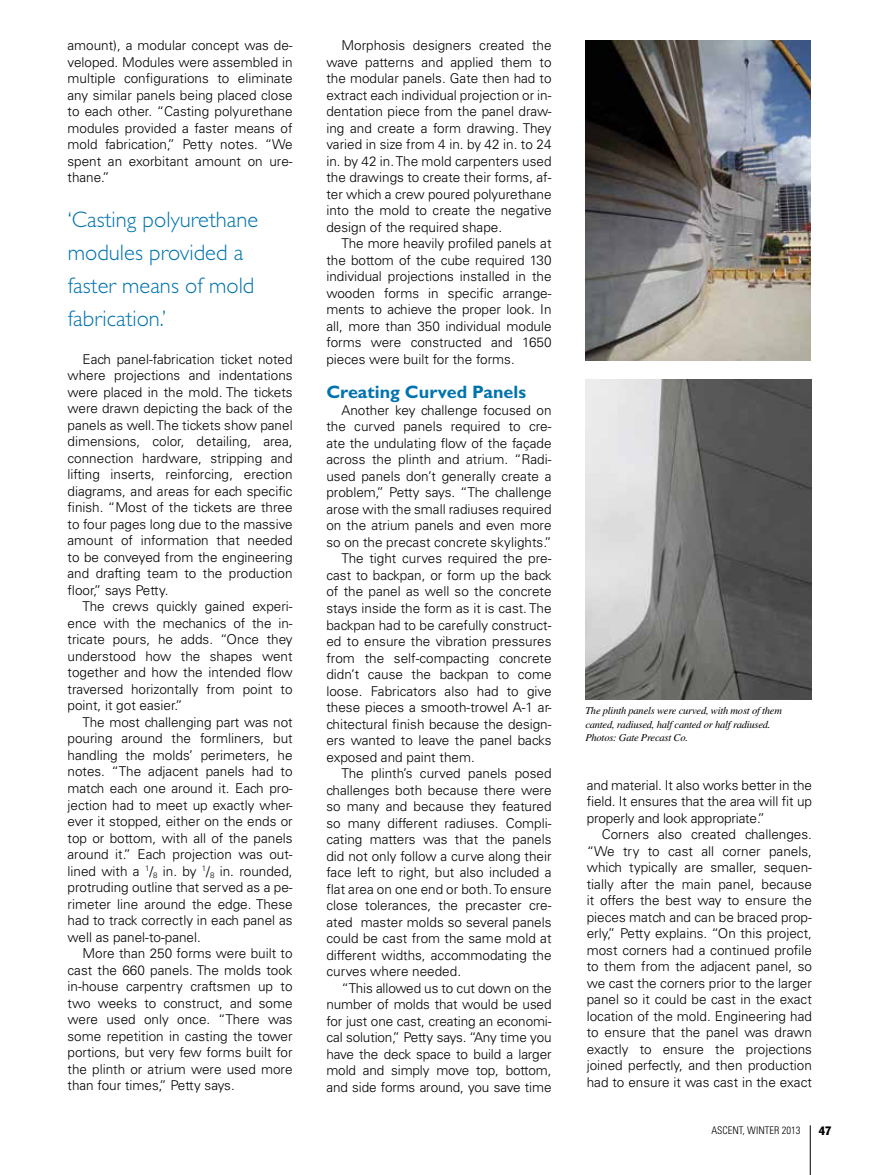
<style>
.page{position:relative;width:878px;height:1175px;background:#fff}
.page>*{position:absolute;margin:0;border:0;box-sizing:border-box;transform-origin:0 0}
.t1{font:300 22.5px/33px "Gill Sans Std";color:#0073ae}
.t2{font:700 18px "Gill Sans Std";color:#0073ae}
.t3{font:300 13.5px/16.5px "Univers LT Std";color:#000;text-align:justify}
.t4{font:condensed 12px "Franklin Gothic Std";color:#000}
.t5{font:italic 10.5px/13.5px "Times LT Std";letter-spacing:-.02em;color:#000}
.t6{font:300 condensed 10.5px "Univers LT Std";color:#000}
</style>
<div class="page">
<hr style="left:810px;top:1125px;width:1px;height:49px;background:#000">
<img style="left:585px;top:379px;width:226px;height:320px">
<img style="left:585px;top:40px;width:225px;height:320px">
<p class="t3" style="left:68px;top:37px;width:227px">amount), a modular concept was de&shy;veloped. Modules were assembled in multiple configurations to eliminate any similar panels being placed close to each other. “Casting polyurethane modules provided a faster means of mold fabrication,” Petty notes. “We spent an exorbitant amount on ure&shy;thane.”</p>
<h1 class="t1" style="left:68px;top:203px;width:192px">‘Casting polyurethane modules provided a faster means of mold fabrication.’</h1>
<p class="t3" style="left:68px;top:351px;width:227px;text-indent:15px">Each panel-fabrication ticket noted where projections and indentations were placed in the mold. The tickets were drawn depicting the back of the panels as well. The tickets show panel dimensions, color, detailing, area, connection hardware, stripping and lifting inserts, reinforcing, erection diagrams, and areas for each specific finish. “Most of the tickets are three to four pages long due to the massive amount of information that needed to be conveyed from the engineering and drafting team to the production floor,” says Petty.</p>
<p class="t3" style="left:68px;top:598px;width:227px;text-indent:15px">The crews quickly gained experi&shy;ence with the mechanics of the in&shy;tricate pours, he adds. “Once they understood how the shapes went together and how the intended flow traversed horizontally from point to point, it got easier.”</p>
<p class="t3" style="left:67px;top:714px;width:227px;text-indent:15px">The most challenging part was not pouring around the formliners, but handling the molds’ perimeters, he notes. “The adjacent panels had to match each one around it. Each pro&shy;jection had to meet up exactly wher&shy;ever it stopped, either on the ends or top or bottom, with all of the panels around it.” Each projection was out&shy;lined with a <sup>1</sup>/<sub>8</sub> in. by <sup>1</sup>/<sub>8</sub> in. rounded, protruding outline that served as a pe&shy;rimeter line around the edge. These had to track correctly in each panel as well as panel-to-panel.</p>
<p class="t3" style="left:67px;top:945px;width:227px;text-indent:15px">More than 250 forms were built to cast the 660 panels. The molds took in-house carpentry craftsmen up to two weeks to construct, and some were used only once. “There was some repetition in casting the tower portions, but very few forms built for the plinth or atrium were used more than four times,” Petty says.</p>
<p class="t3" style="left:326px;top:37px;width:227px;text-indent:15px">Morphosis designers created the wave patterns and applied them to the modular panels. Gate then had to extract each individual projection or in&shy;dentation piece from the panel draw&shy;ing and create a form drawing. They varied in size from 4 in. by 42 in. to 24 in. by 42 in. The mold carpenters used the drawings to create their forms, af&shy;ter which a crew poured polyurethane into the mold to create the negative design of the required shape.</p>
<p class="t3" style="left:326px;top:235px;width:227px;text-indent:15px">The more heavily profiled panels at the bottom of the cube required 130 individual projections installed in the wooden forms in specific arrange&shy;ments to achieve the proper look. In all, more than 350 individual module forms were constructed and 1650 pieces were built for the forms.</p>
<h2 class="t2" style="left:326px;top:382px;width:201px">Creating Curved Panels</h2>
<p class="t3" style="left:341px;top:402px;width:212px">Another key challenge focused on</p>
<p class="t3" style="left:326px;top:418px;width:226px">the curved panels required to cre-</p>
<p class="t3" style="left:326px;top:435px;width:226px">ate the undulating flow of the façade</p>
<p class="t3" style="left:326px;top:451px;width:226px">across the plinth and atrium. “Radi-</p>
<p class="t3" style="left:326px;top:468px;width:226px">used panels don’t generally create a</p>
<p class="t3" style="left:326px;top:484px;width:226px">problem,” Petty says. “The challenge</p>
<p class="t3" style="left:326px;top:501px;width:227px">arose with the small radiuses required</p>
<p class="t3" style="left:326px;top:517px;width:227px">on the atrium panels and even more</p>
<p class="t3" style="left:326px;top:534px;width:227px">so on the precast concrete skylights.”</p>
<p class="t3" style="left:341px;top:550px;width:211px">The tight curves required the pre-</p>
<p class="t3" style="left:326px;top:567px;width:227px">cast to backpan, or form up the back</p>
<p class="t3" style="left:326px;top:583px;width:226px">of the panel as well so the concrete</p>
<p class="t3" style="left:326px;top:600px;width:226px">stays inside the form as it is cast. The</p>
<p class="t3" style="left:326px;top:616px;width:227px">backpan had to be carefully construct-</p>
<p class="t3" style="left:326px;top:633px;width:226px">ed to ensure the vibration pressures</p>
<p class="t3" style="left:326px;top:649px;width:226px">from the self-compacting concrete</p>
<p class="t3" style="left:326px;top:666px;width:226px">didn’t cause the backpan to come</p>
<p class="t3" style="left:326px;top:682px;width:226px">loose. Fabricators also had to give</p>
<p class="t3" style="left:326px;top:699px;width:227px">these pieces a smooth-trowel A-1 ar-</p>
<p class="t3" style="left:326px;top:715px;width:227px">chitectural finish because the design-</p>
<p class="t3" style="left:326px;top:732px;width:227px">ers wanted to leave the panel backs</p>
<p class="t3" style="left:326px;top:748px;width:150px">exposed and paint them.</p>
<p class="t3" style="left:341px;top:765px;width:212px">The plinth’s curved panels posed</p>
<p class="t3" style="left:326px;top:781px;width:227px">challenges both because there were</p>
<p class="t3" style="left:326px;top:798px;width:226px">so many and because they featured</p>
<p class="t3" style="left:326px;top:814px;width:226px">so many different radiuses. Compli-</p>
<p class="t3" style="left:326px;top:831px;width:226px">cating matters was that the panels</p>
<p class="t3" style="left:326px;top:847px;width:226px">did not only follow a curve along their</p>
<p class="t3" style="left:326px;top:864px;width:227px">face left to right, but also included a</p>
<p class="t3" style="left:326px;top:880px;width:227px">flat area on one end or both. To ensure</p>
<p class="t3" style="left:326px;top:897px;width:227px">close tolerances, the precaster cre-</p>
<p class="t3" style="left:326px;top:913px;width:227px">ated master molds so several panels</p>
<p class="t3" style="left:326px;top:930px;width:227px">could be cast from the same mold at</p>
<p class="t3" style="left:326px;top:946px;width:226px">different widths, accommodating the</p>
<p class="t3" style="left:326px;top:963px;width:136px">curves where needed.</p>
<p class="t3" style="left:341px;top:979px;width:212px">“This allowed us to cut down on the</p>
<p class="t3" style="left:326px;top:996px;width:226px">number of molds that would be used</p>
<p class="t3" style="left:326px;top:1012px;width:226px">for just one cast, creating an economi-</p>
<p class="t3" style="left:326px;top:1029px;width:226px">cal solution,” Petty says. “Any time you</p>
<p class="t3" style="left:326px;top:1045px;width:227px">have the deck space to build a larger</p>
<p class="t3" style="left:326px;top:1062px;width:226px">mold and simply move top, bottom,</p>
<p class="t3" style="left:326px;top:1078px;width:226px">and side forms around, you save time</p>
<p class="t5" style="left:585px;top:704px;width:198px">The plinth panels were curved, with most of them canted, radiused, half canted or half radiused.<br>Photos: Gate Precast Co.</p>
<p class="t3" style="left:586px;top:776px;width:227px">and material. It also works better in the field. It ensures that the area will fit up properly and look appropriate.”</p>
<p class="t3" style="left:586px;top:826px;width:227px;text-indent:15px">Corners also created challenges. “We try to cast all corner panels, which typically are smaller, sequen&shy;tially after the main panel, because it offers the best way to ensure the pieces match and can be braced prop&shy;erly,” Petty explains. “On this project, most corners had a continued profile to them from the adjacent panel, so we cast the corners prior to the larger panel so it could be cast in the exact location of the mold. Engineering had to ensure that the panel was drawn exactly to ensure the projections joined perfectly, and then production had to ensure it was cast in the exact</p>
<p class="t6" style="left:711px;top:1123px;width:90px">ASCENT, WINTER 2013</p>
<p class="t4" style="left:818px;top:1123px;width:14px">47</p>
</div>
